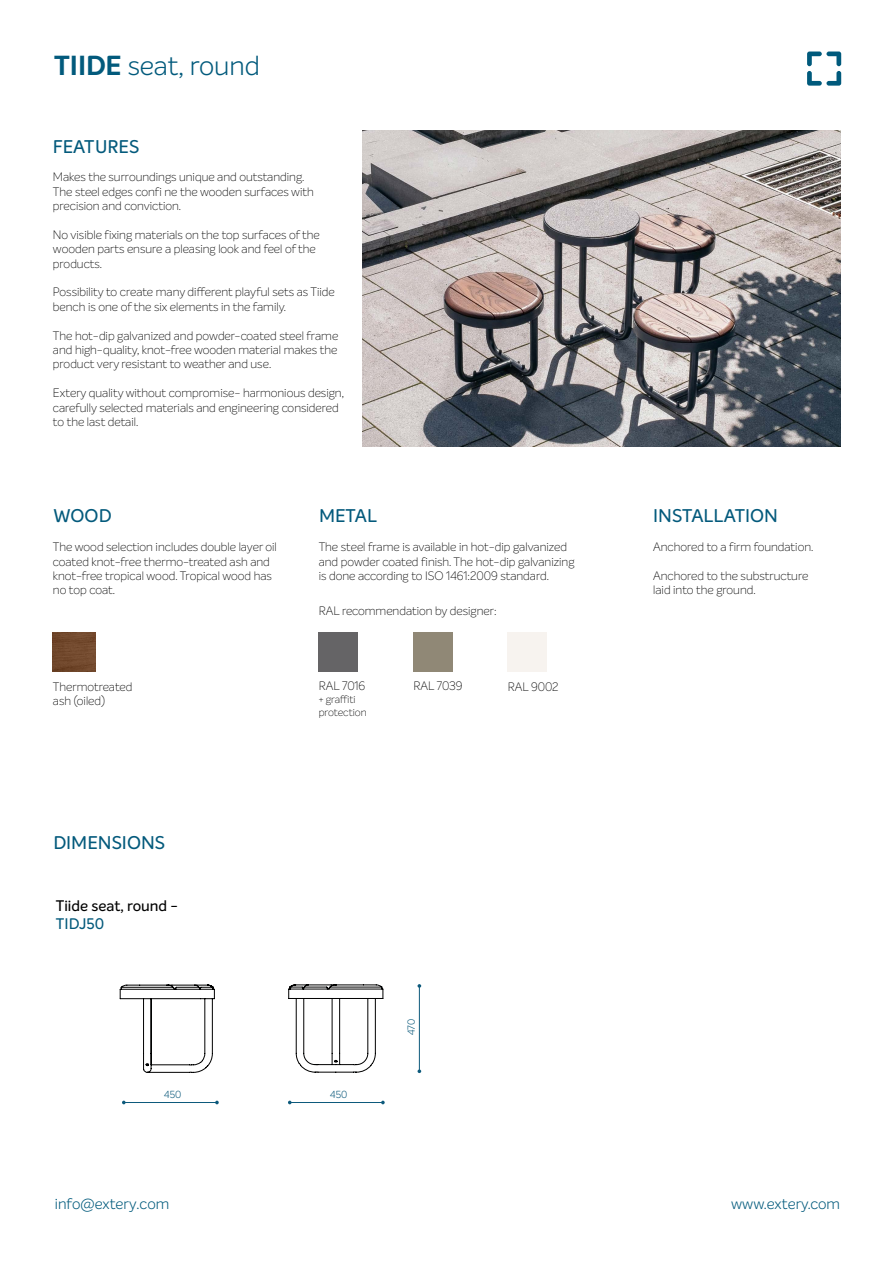
<style>
.page{position:relative;width:893px;height:1263px;background:#fff}
.page>*{position:absolute;margin:0;border:0;box-sizing:border-box;transform-origin:0 0}
.t1{font:300 27px "Intelo";color:#025a7c}
.t2{font:500 18px "Intelo";color:#045a7c}
.t3{font:500 15px "Intelo";color:#000}
.t4{font:300 15px "Intelo";color:#005a7c}
.t5{font:300 15px "Intelo";color:#025a7c}
.t6{font:500 15px "Intelo";color:#045a7c}
.t7{font:100 12px/14.4px "Intelo";color:#000}
.t8{font:100 10.5px/12.6px "Intelo";color:#000}
.t9{font:300 10.05px "Intelo";color:#0d5a7c}
.s1{font-weight:700}
</style>
<div class="page">
<svg style="left:807px;top:52px;width:34px;height:34px"></svg>
<img style="left:53px;top:632px;width:43px;height:39px">
<div style="left:319px;top:632px;width:39px;height:39px;background:#656466"></div>
<div style="left:413px;top:632px;width:39px;height:39px;background:#908876"></div>
<div style="left:508px;top:632px;width:39px;height:39px;background:#f7f3ef"></div>
<img style="left:362px;top:130px;width:478px;height:317px">
<svg style="left:119px;top:984px;width:265px;height:89px"></svg>
<svg style="left:417px;top:1069px;width:4px;height:4px"></svg>
<hr style="left:419px;top:985px;width:1px;height:85px;background:#0d5a7c">
<hr style="left:290px;top:1102px;width:93px;height:1px;background:#0d5a7c">
<hr style="left:124px;top:1102px;width:93px;height:1px;background:#0d5a7c">
<h1 class="t1" style="left:54px;top:49px;width:208px"><span class="s1">TIIDE</span> seat, round</h1>
<h2 class="t2" style="left:53px;top:135px;width:88px">FEATURES</h2>
<p class="t7" style="left:53px;top:170px;width:262px">Makes the surroundings unique and outstanding.<br>The steel edges confi ne the wooden surfaces with precision and conviction.</p>
<p class="t7" style="left:53px;top:227px;width:268px">No visible fixing materials on the top surfaces of the wooden parts ensure a pleasing look and feel of the products.</p>
<p class="t7" style="left:53px;top:285px;width:283px">Possibility to create many different playful sets as Tiide bench is one of the six elements in the family.</p>
<p class="t7" style="left:53px;top:328px;width:287px;text-align:justify">The hot-dip galvanized and powder-coated steel frame and high-quality, knot-free wooden material makes the product very resistant to weather and use.</p>
<p class="t7" style="left:53px;top:386px;width:293px">Extery quality without compromise- harmonious design, carefully selected materials and engineering considered to the last detail.</p>
<h2 class="t2" style="left:54px;top:505px;width:60px">WOOD</h2>
<h2 class="t2" style="left:319px;top:505px;width:59px">METAL</h2>
<h2 class="t2" style="left:653px;top:505px;width:126px">INSTALLATION</h2>
<p class="t7" style="left:53px;top:540px;width:225px">The wood selection includes double layer oil coated knot-free thermo-treated ash and knot-free tropical wood. Tropical wood has no top coat.</p>
<p class="t7" style="left:319px;top:540px;width:257px">The steel frame is available in hot-dip galvanized and powder coated finish. The hot-dip galvanizing is done according to ISO 1461:2009 standard.</p>
<p class="t7" style="left:53px;top:679px;width:81px">Thermotreated ash (oiled)</p>
<h2 class="t2" style="left:54px;top:832px;width:113px">DIMENSIONS</h2>
<p class="t3" style="left:56px;top:896px;width:124px">Tiide seat, round -</p>
<p class="t6" style="left:56px;top:914px;width:50px">TIDJ50</p>
<p class="t7" style="left:319px;top:604px;width:180px">RAL recommendation by designer:</p>
<p class="t7" style="left:319px;top:679px;width:48px">RAL 7016</p>
<p class="t8" style="left:319px;top:693px;width:49px">+ graffiti protection</p>
<p class="t7" style="left:414px;top:679px;width:50px">RAL 7039</p>
<p class="t7" style="left:508px;top:679px;width:52px">RAL 9002</p>
<p class="t9" style="left:405px;top:1035px;width:18px;rotate:-90deg">470</p>
<p class="t9" style="left:164px;top:1088px;width:19px">450</p>
<p class="t9" style="left:330px;top:1088px;width:19px">450</p>
<p class="t7" style="left:653px;top:540px;width:162px">Anchored to a firm foundation.</p>
<p class="t7" style="left:653px;top:569px;width:157px">Anchored to the substructure laid into the ground.</p>
<p class="t4" style="left:55px;top:1194px;width:116px">info@extery.com</p>
<p class="t5" style="left:731px;top:1194px;width:110px">www.extery.com</p>
</div>
